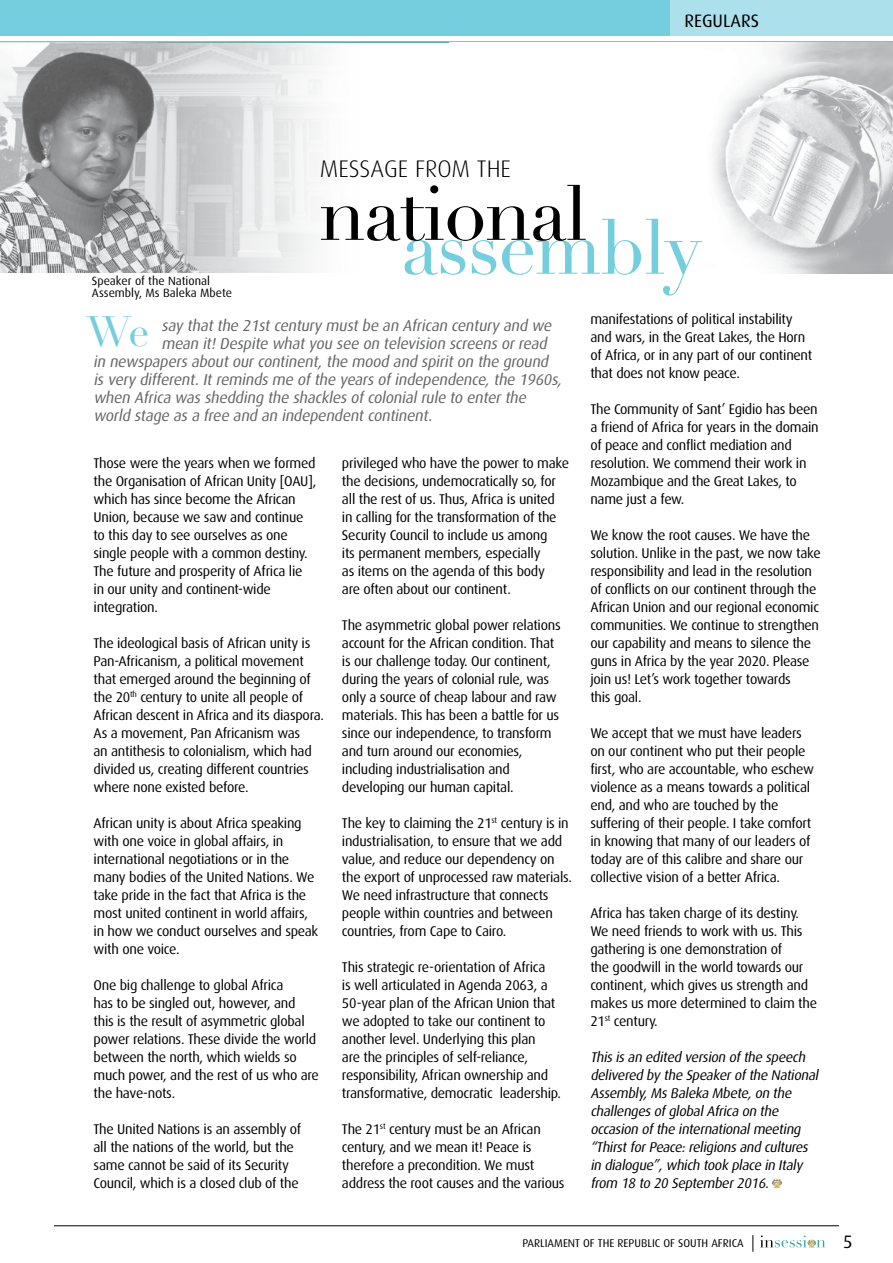
<style>
.page{position:relative;width:893px;height:1263px;background:#fff}
.page>*{position:absolute;margin:0;border:0;box-sizing:border-box;transform-origin:0 0}
.t1{font:76.2px "Didot LH";letter-spacing:-.02em;color:#75cede}
.t2{font:76.2px "Didot LH";letter-spacing:-.02em;color:#000}
.t3{font:42px "Didot LH";color:#75cede}
.t4{font:300 24px "Dax";color:#000}
.t5{font:18px "Dax";color:#000}
.t6{font:italic 15.75px "Dax";color:#636466}
.t7{font:14.1px/18px "Dax";letter-spacing:-.02em;color:#000}
.t8{font:italic 14.1px/18px "Dax";letter-spacing:-.02em;color:#000}
.t9{font:12px/12px "Dax";color:#000}
.t10{font:11.25px "Dax";color:#000}
</style>
<div class="page">
<svg style="left:752px;top:1235px;width:1px;height:17px"></svg>
<svg style="left:760px;top:1235px;width:65px;height:13px"></svg>
<hr style="left:54px;top:1225px;width:785px;height:1px;background:#000">
<hr style="left:0;top:41px;width:893px;height:2px;background:#3ba4a3">
<div style="left:670px;top:0;width:223px;height:36px;background:#ace1eb"></div>
<div style="left:0;top:0;width:670px;height:36px;background:#75cede"></div>
<svg style="left:772px;top:1178px;width:10px;height:10px"></svg>
<img style="left:0;top:43px;width:321px;height:229px">
<img style="left:714px;top:43px;width:179px;height:231px">
<p class="t5" style="left:684px;top:11px;width:11px">REGULARS</p>
<p class="t9" style="left:92px;top:275px;width:142px">Speaker of the National<br>Assembly, Ms Baleka Mbete</p>
<h3 class="t4" style="left:320px;top:155px;width:31px">MESSAGE</h3>
<h3 class="t4" style="left:415px;top:155px;width:25px">FROM</h3>
<h3 class="t4" style="left:477px;top:155px;width:12px">THE</h3>
<h1 class="t2" style="left:319px;top:168px;width:270px">national</h1>
<h1 class="t1" style="left:401px;top:202px;width:301px">assembly</h1>
<h2 class="t3" style="left:87px;top:307px;width:64px">We</h2>
<p class="t6" style="left:161px;top:317px;width:395px">say thatthe 21stcentury mustbe an African century and we</p>
<p class="t6" style="left:161px;top:335px;width:390px">mean it!Despite whatyou see on television screens orread</p>
<p class="t6" style="left:93px;top:353px;width:460px">in newspapers aboutourcontinent,the mood and spiriton the ground</p>
<p class="t6" style="left:93px;top:371px;width:473px">is very different.Itreminds me ofthe years ofindependence,the 1960s,</p>
<p class="t6" style="left:93px;top:389px;width:437px">when Africa was shedding the shackles ofcolonialrule to enterthe</p>
<p class="t6" style="left:93px;top:407px;width:343px">world stage as a free and an independentcontinent.</p>
<p class="t7" style="left:94px;top:454px;width:224px">Those were the years when we formed the Organisation of African Unity [OAU], which has since become the African Union, because we saw and continue to this day to see ourselves as one single people with a common destiny.<br>The future and prosperity of Africa lie in our unity and continent-wide integration.</p>
<p class="t7" style="left:94px;top:634px;width:232px">The ideological basis of African unity is Pan-Africanism, a political movement that emerged around the beginning of the 20<sup>th</sup> century to unite all people of African descent in Africa and its diaspora.<br>As a movement, Pan Africanism was<br>an antithesis to colonialism, which had divided us, creating different countries where none existed before.</p>
<p class="t7" style="left:94px;top:814px;width:226px">African unity is about Africa speaking with one voice in global affairs, in international negotiations or in the many bodies of the United Nations. We take pride in the fact that Africa is the most united continent in world affairs, in how we conduct ourselves and speak with one voice.</p>
<p class="t7" style="left:94px;top:976px;width:227px">One big challenge to global Africa<br>has to be singled out, however, and this is the result of asymmetric global power relations. These divide the world between the north, which wields so much power, and the rest of us who are the have-nots.</p>
<p class="t7" style="left:94px;top:1120px;width:209px">The United Nations is an assembly of all the nations of the world, but the same cannot be said of its Security Council, which is a closed club of the</p>
<p class="t7" style="left:342px;top:454px;width:229px">privileged who have the power to make the decisions, undemocratically so, for all the rest of us. Thus, Africa is united<br>in calling for the transformation of the Security Council to include us among<br>its permanent members, especially<br>as items on the agenda of this body<br>are often about our continent.</p>
<p class="t7" style="left:342px;top:616px;width:220px">The asymmetric global power relations account for the African condition. That is our challenge today. Our continent, during the years of colonial rule, was only a source of cheap labour and raw materials. This has been a battle for us since our independence, to transform and turn around our economies, including industrialisation and developing our human capital.</p>
<p class="t7" style="left:342px;top:814px;width:232px">The key to claiming the 21<sup>st</sup> century is in industrialisation, to ensure that we add value, and reduce our dependency on the export of unprocessed raw materials.<br>We need infrastructure that connects people within countries and between countries, from Cape to Cairo.</p>
<p class="t7" style="left:342px;top:958px;width:221px">This strategic re-orientation of Africa<br>is well articulated in Agenda 2063, a 50-year plan of the African Union that we adopted to take our continent to another level. Underlying this plan<br>are the principles of self-reliance, responsibility, African ownership and transformative, democratic leadership.</p>
<p class="t7" style="left:342px;top:1120px;width:224px">The 21<sup>st</sup> century must be an African century, and we mean it! Peace is therefore a precondition. We must address the root causes and the various</p>
<p class="t7" style="left:590px;top:310px;width:223px">manifestations of political instability and wars, in the Great Lakes, the Horn of Africa, or in any part of our continent that does not know peace.</p>
<p class="t7" style="left:590px;top:400px;width:230px">The Community of Sant’ Egidio has been a friend of Africa for years in the domain of peace and conflict mediation and resolution. We commend their work in Mozambique and the Great Lakes, to name just a few.</p>
<p class="t7" style="left:590px;top:526px;width:232px">We know the root causes. We have the solution. Unlike in the past, we now take responsibility and lead in the resolution of conflicts on our continent through the African Union and our regional economic communities. We continue to strengthen our capability and means to silence the guns in Africa by the year 2020. Please join us! Let’s work together towards<br>this goal.</p>
<p class="t7" style="left:590px;top:724px;width:225px">We accept that we must have leaders on our continent who put their people first, who are accountable, who eschew violence as a means towards a political end, and who are touched by the suffering of their people. I take comfort in knowing that many of our leaders of today are of this calibre and share our collective vision of a better Africa.</p>
<p class="t7" style="left:590px;top:904px;width:228px">Africa has taken charge of its destiny.<br>We need friends to work with us. This gathering is one demonstration of<br>the goodwill in the world towards our continent, which gives us strength and makes us more determined to claim the 21<sup>st</sup> century.</p>
<p class="t8" style="left:590px;top:1048px;width:232px">Thisisan edited version ofthe speech delivered by the Speakerofthe National Assembly,MsBaleka Mbete,on the challengesofglobalAfrica on the occasion ofthe internationalmeeting “ThirstforPeace:religionsand cultures in dialogue”,which took place in Italy from 18 to 20 September2016.</p>
<p class="t10" style="left:522px;top:1237px;width:223px">PARLIAMENT OF THE REPUBLIC OF SOUTH AFRICA</p>
<p class="t5" style="left:843px;top:1232px;width:11px">5</p>
</div>
